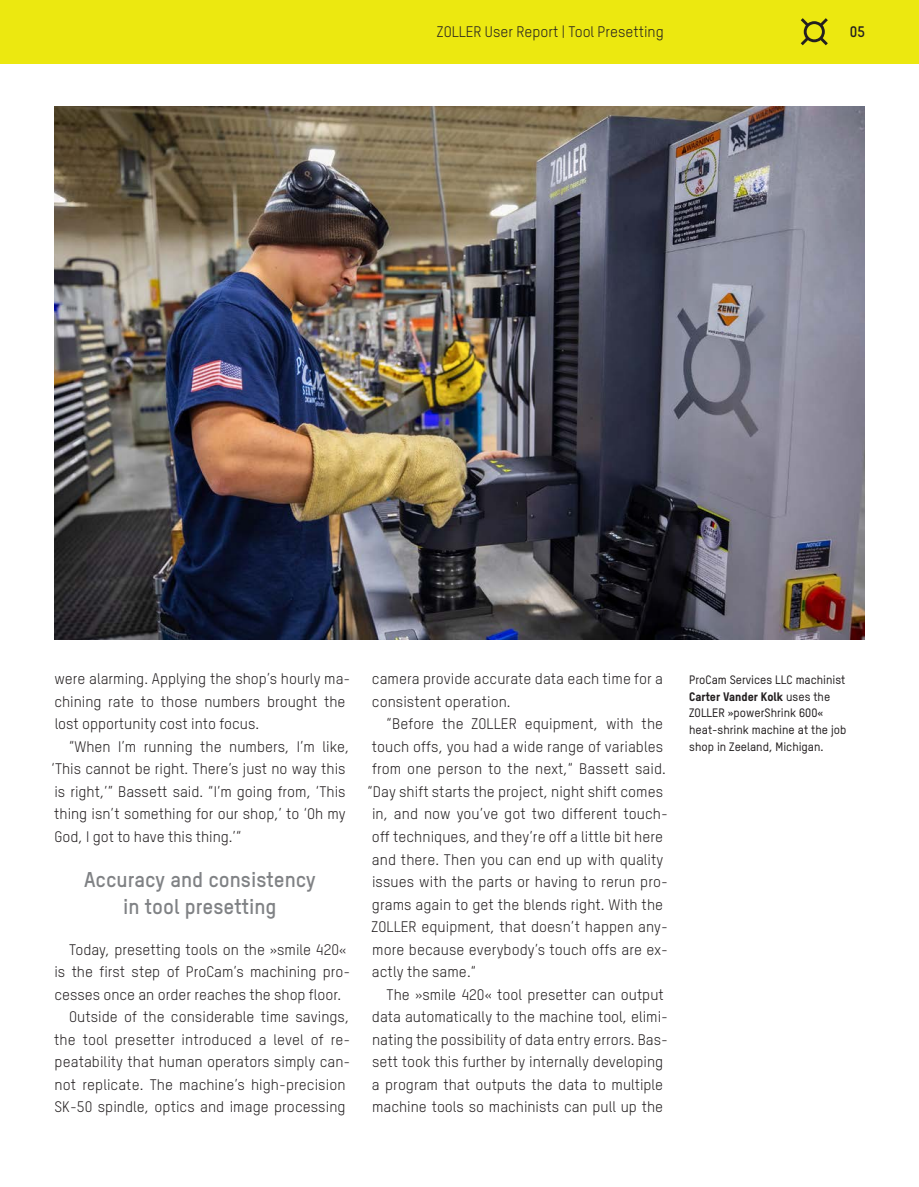
<style>
.page{position:relative;width:919px;height:1187px;background:#fff}
.page>*{position:absolute;margin:0;border:0;box-sizing:border-box;transform-origin:0 0}
._13_Zwischenüberschrift{font:700 21px/27px "TSTARPRO";color:#808285;text-align:center}
._12_Fließtext{font:15px/22.5px "TSTARPRO";letter-spacing:.005em;color:#231f20}
.t1{font:700 15px "TSTARPRO";color:#231f20}
._14_BU{font:500 12px/16.5px "TSTARPRO";color:#231f20}
.s1{font-family:"T Star Pro Heavy";font-weight:400}
</style>
<div class="page">
<img style="left:54px;top:106px;width:810px;height:533px">
<div style="left:0;top:0;width:918px;height:64px;background:#ece810"></div>
<svg style="left:800px;top:18px;width:27px;height:27px"></svg>
<p class="_12_Fließtext" style="left:437px;top:20px;width:228px">ZOLLER User Report | Tool Presetting</p>
<p class="t1" style="left:849px;top:22px;width:17px">05</p>
<p class="_12_Fließtext" style="left:54px;top:667px;width:297px">were alarming. Applying the shop’s hourly ma&shy;chining rate to those numbers brought the lost opportunity cost into focus.</p>
<p class="_12_Fließtext" style="left:52px;top:734px;width:299px;text-indent:17px">“When I’m running the numbers, I’m like, ‘This cannot be right. There’s just no way this is right,’” Bassett said. “I’m going from, ‘This thing isn’t something for our shop,’ to ‘Oh my God, I got to have this thing.’“</p>
<p class="_13_Zwischenüberschrift" style="left:84px;top:864px;width:233px">Accuracy and consistency in tool presetting</p>
<p class="_12_Fließtext" style="left:54px;top:937px;width:297px;text-indent:15px">Today, presetting tools on the »smile 420« is the first step of ProCam’s machining pro&shy;cesses once an order reaches the shop floor.</p>
<p class="_12_Fließtext" style="left:54px;top:1004px;width:297px;text-indent:15px">Outside of the considerable time savings, the tool presetter introduced a level of re&shy;peatability that human operators simply can&shy;not replicate. The machine’s high-precision SK-50 spindle, optics and image processing</p>
<p class="_12_Fließtext" style="left:372px;top:667px;width:293px">camera provide accurate data each time for a consistent operation.</p>
<p class="_12_Fließtext" style="left:386px;top:712px;width:278px">“Before the ZOLLER equipment, with the</p>
<p class="_12_Fließtext" style="left:372px;top:734px;width:293px">touch offs, you had a wide range of variables</p>
<p class="_12_Fließtext" style="left:372px;top:757px;width:295px">from one person to the next,“ Bassett said.</p>
<p class="_12_Fließtext" style="left:367px;top:779px;width:297px">“Day shift starts the project, night shift comes</p>
<p class="_12_Fließtext" style="left:372px;top:802px;width:297px">in, and now you’ve got two different touch-</p>
<p class="_12_Fließtext" style="left:372px;top:824px;width:293px">off techniques, and they’re off a little bit here</p>
<p class="_12_Fließtext" style="left:372px;top:847px;width:293px">and there. Then you can end up with quality</p>
<p class="_12_Fließtext" style="left:372px;top:869px;width:297px">issues with the parts or having to rerun pro-</p>
<p class="_12_Fließtext" style="left:372px;top:892px;width:293px">grams again to get the blends right. With the</p>
<p class="_12_Fließtext" style="left:371px;top:914px;width:298px">ZOLLER equipment, that doesn’t happen any-</p>
<p class="_12_Fließtext" style="left:372px;top:937px;width:297px">more because everybody’s touch offs are ex-</p>
<p class="_12_Fließtext" style="left:372px;top:959px;width:106px">actly the same.“</p>
<p class="_12_Fließtext" style="left:372px;top:982px;width:297px;text-indent:15px">The »smile 420« tool presetter can output data automatically to the machine tool, elimi&shy;nating the possibility of data entry errors. Bas&shy;sett took this further by internally developing a program that outputs the data to multiple machine tools so machinists can pull up the</p>
<p class="_14_BU" style="left:689px;top:671px;width:158px">ProCam Services LLC machinist<br><span class="s1">Carter Vander Kolk</span> uses the<br>ZOLLER »powerShrink 600«</p>
<p class="_14_BU" style="left:689px;top:721px;width:159px">heat-shrink machine at the job shop in Zeeland, Michigan.</p>
</div>
